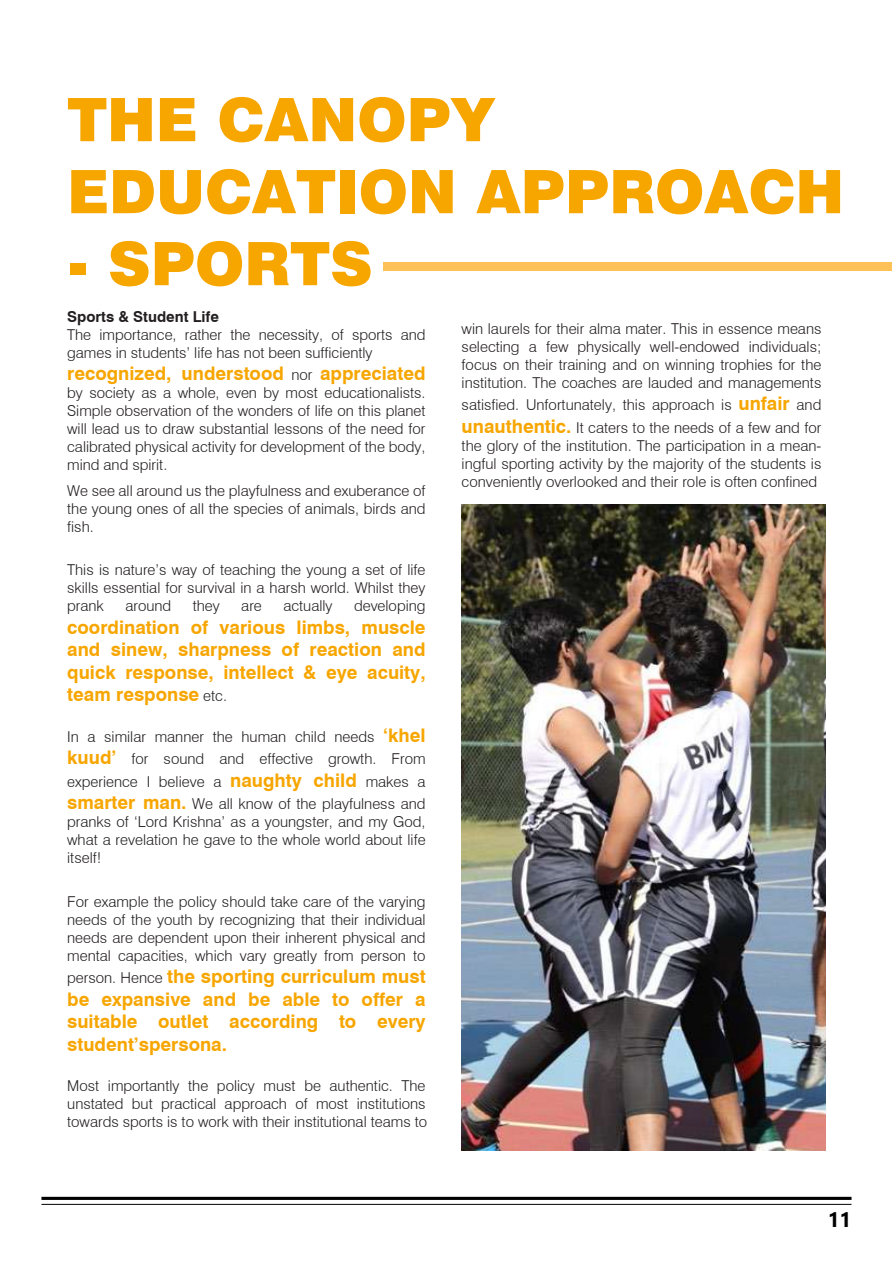
<style>
.page{position:relative;width:893px;height:1263px;background:#fff}
.page>*{position:absolute;margin:0;border:0;box-sizing:border-box;transform-origin:0 0}
.t1{font:900 60px/72px "Swiss 721 BT";color:#f7a600}
.t2{font:700 20.7px "Segoe UI";color:#000}
.t3{font:700 18.75px/22.5px "Swiss 721 BT";color:#f7a600;text-align:justify}
.t4{font:300 15px/18px "Swiss 721 BT";color:#231f20;text-align:justify}
.t5{font:700 15px "Swiss 721 BT";color:#231f20}
.s1{font-weight:300;font-size:15px;color:#231f20}
.s2{font-weight:700;font-size:18.75px;color:#f7a600}
</style>
<div class="page">
<div style="left:383px;top:262px;width:509px;height:9px;background:#fdc157"></div>
<img style="left:462px;top:504px;width:364px;height:647px">
<hr style="left:41px;top:1197px;width:810px;height:3px;background:#000">
<hr style="left:41px;top:1204px;width:810px;height:1px;background:#000">
<h1 class="t1" style="left:67px;top:83px;width:778px">THE CANOPY<br>EDUCATION APPROACH</h1>
<h1 class="t1" style="left:67px;top:227px;width:307px">- SPORTS</h1>
<p class="t5" style="left:67px;top:307px;width:153px">Sports &amp; Student Life</p>
<p class="t4" style="left:67px;top:325px;width:360px">The importance, rather the necessity, of sports and games in students’ life has not been sufficiently</p>
<p class="t3" style="left:67px;top:362px;width:360px">recognized, understood <span class="s1">nor</span> appreciated</p>
<p class="t4" style="left:67px;top:384px;width:360px">by society as a whole, even by most educationalists.<br>Simple observation of the wonders of life on this planet will lead us to draw substantial lessons of the need for calibrated physical activity for development of the body, mind and spirit.</p>
<p class="t4" style="left:67px;top:481px;width:360px">We see all around us the playfulness and exuberance of the young ones of all the species of animals, birds and fish.</p>
<p class="t4" style="left:67px;top:561px;width:360px">This is nature’s way of teaching the young a set of life skills essential for survival in a harsh world. Whilst they prank</p>
<p class="t4" style="left:462px;top:319px;width:361px">win laurels for their alma mater. This in essence means selecting a few physically well-endowed individuals; focus on their training and on winning trophies for the institution. The coaches are lauded and managements</p>
<p class="t4" style="left:462px;top:394px;width:361px;line-height:22.5px">satisfied. Unfortunately, this approach is <span class="s2">unfair</span> and <span class="s2">unauthentic.</span> It caters to the needs of a few and for</p>
<p class="t4" style="left:462px;top:436px;width:361px">the glory of the institution. The participation in a mean&shy;ingful sporting activity by the majority of the students is conveniently overlooked and their role is often confined</p>
<p class="t4" style="left:125px;top:597px;width:47px">around</p>
<p class="t4" style="left:193px;top:597px;width:29px">they</p>
<p class="t4" style="left:241px;top:597px;width:22px">are</p>
<p class="t4" style="left:283px;top:597px;width:51px">actually</p>
<p class="t4" style="left:354px;top:597px;width:73px">developing</p>
<p class="t3" style="left:67px;top:616px;width:360px">coordination of various limbs, muscle and sinew, sharpness of reaction and quick response, intellect &amp; eye acuity, team response <span class="s1">etc.</span></p>
<p class="t4" style="left:67px;top:725px;width:360px;line-height:22.5px">In a similar manner the human child needs <span class="s2">‘khel kuud’</span> for sound and effective growth. From experience I believe a <span class="s2">naughty child</span> makes a <span class="s2">smarter man.</span> We all know of the playfulness and</p>
<p class="t4" style="left:67px;top:813px;width:360px">pranks of ‘Lord Krishna’ as a youngster, and my God, what a revelation he gave to the whole world about life itself!</p>
<p class="t4" style="left:67px;top:892px;width:360px">For example the policy should take care of the varying needs of the youth by recognizing that their individual needs are dependent upon their inherent physical and mental capacities, which vary greatly from person to</p>
<p class="t3" style="left:67px;top:965px;width:360px"><span class="s1">person. Hence</span> the sporting curriculum must be expansive and be able to offer a suitable outlet according to every student’spersona.</p>
<p class="t4" style="left:67px;top:1077px;width:361px">Most importantly the policy must be authentic. The unstated but practical approach of most institutions towards sports is to work with their institutional teams to</p>
<h2 class="t2" style="left:828px;top:1200px;width:25px">11</h2>
</div>
